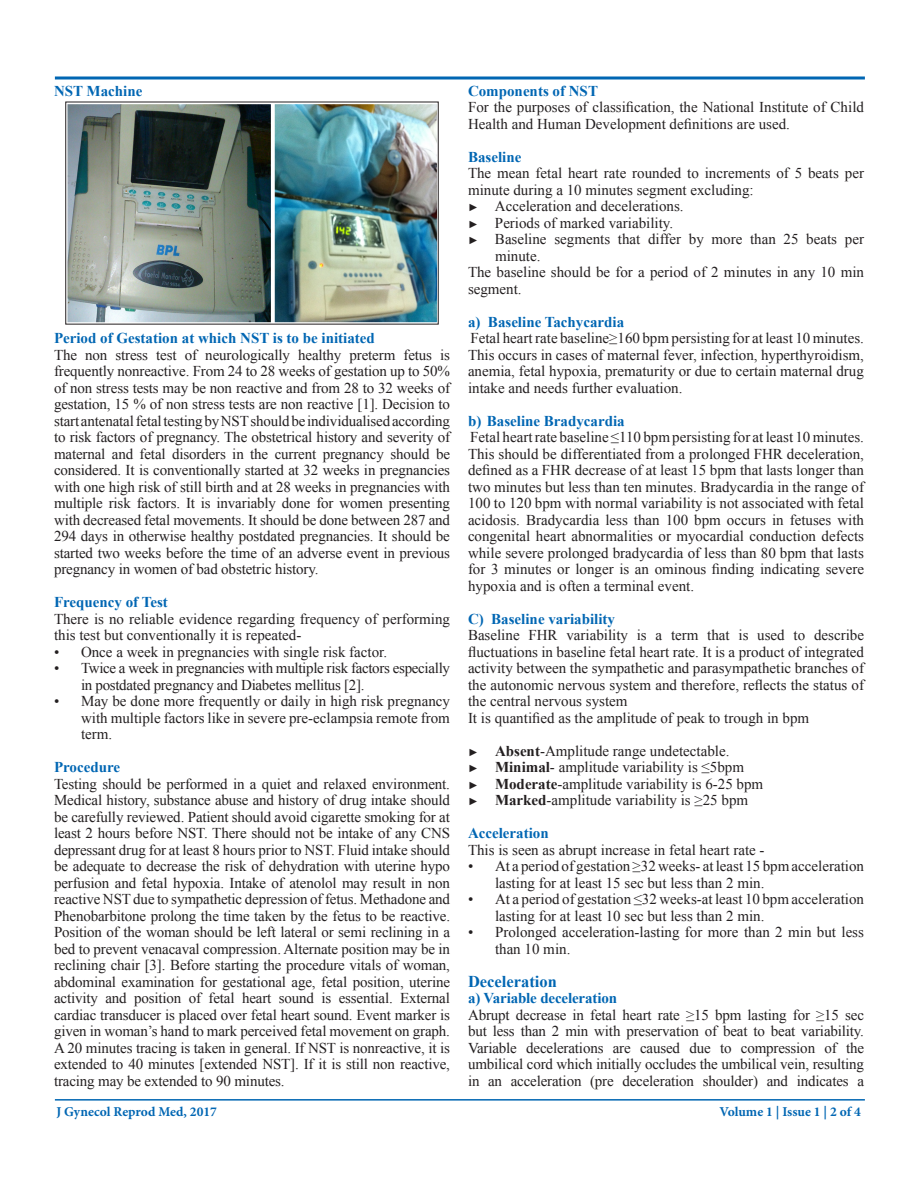
<style>
.page{position:relative;width:918px;height:1188px;background:#fff}
.page>*{position:absolute;margin:0;border:0;box-sizing:border-box;transform-origin:0 0}
.t1{font:700 16.5px "Times New Roman";color:#0166b3}
.t2{font:15px/16.5px "Times New Roman";color:#231f20}
.t3{font:700 15px "Times New Roman";color:#0166b3}
.t4{font:15px/16.5px "Times New Roman";letter-spacing:-.02em;color:#231f20}
.t5{font:700 13.5px "Minion Pro";color:#0166b3}
.s1{font-size:10.5px}
.s2{font-weight:700}
</style>
<div class="page">
<hr style="left:55px;top:1099px;width:810px;height:2px;background:#0166b3">
<svg style="left:54px;top:76px;width:811px;height:4px;background:#408cc5"></svg>
<img style="left:68px;top:104px;width:368px;height:218px">
<p class="t3" style="left:54px;top:80px;width:90px">NST Machine</p>
<p class="t3" style="left:54px;top:328px;width:322px">Period of Gestation at which NST is to be initiated</p>
<p class="t2" style="left:54px;top:346px;width:398px;text-align:justify">The non stress test of neurologically healthy preterm fetus is frequently nonreactive. From 24 to 28 weeks of gestation up to 50% of non stress tests may be non reactive and from 28 to 32 weeks of gestation, 15 % of non stress tests are non reactive [1]. Decision to start antenatal fetal testing by NST should be individualised according to risk factors of pregnancy. The obstetrical history and severity of maternal and fetal disorders in the current pregnancy should be considered. It is conventionally started at 32 weeks in pregnancies with one high risk of still birth and at 28 weeks in pregnancies with multiple risk factors. It is invariably done for women presenting with decreased fetal movements. It should be done between 287 and 294 days in otherwise healthy postdated pregnancies. It should be started two weeks before the time of an adverse event in previous pregnancy in women of bad obstetric history.</p>
<p class="t3" style="left:54px;top:592px;width:115px">Frequency of Test</p>
<p class="t2" style="left:54px;top:610px;width:398px">There is no reliable evidence regarding frequency of performing this test but conventionally it is repeated-</p>
<p class="t2" style="left:54px;top:643px;width:335px">• Once a week in pregnancies with single risk factor.</p>
<p class="t4" style="left:81px;top:660px;width:371px;text-indent:-27px">• Twice a week in pregnancies with multiple risk factors especially in postdated pregnancy and Diabetes mellitus [2].</p>
<p class="t2" style="left:81px;top:693px;width:371px;text-align:justify;text-indent:-27px">• May be done more frequently or daily in high risk pregnancy with multiple factors like in severe pre-eclampsia remote from term.</p>
<p class="t3" style="left:54px;top:757px;width:68px">Procedure</p>
<p class="t2" style="left:54px;top:775px;width:398px;text-align:justify">Testing should be performed in a quiet and relaxed environment.<br>Medical history, substance abuse and history of drug intake should be carefully reviewed. Patient should avoid cigarette smoking for at least 2 hours before NST. There should not be intake of any CNS depressant drug for at least 8 hours prior to NST. Fluid intake should be adequate to decrease the risk of dehydration with uterine hypo perfusion and fetal hypoxia. Intake of atenolol may result in non reactive NST due to sympathetic depression of fetus. Methadone and Phenobarbitone prolong the time taken by the fetus to be reactive.<br>Position of the woman should be left lateral or semi reclining in a bed to prevent venacaval compression. Alternate position may be in reclining chair [3]. Before starting the procedure vitals of woman, abdominal examination for gestational age, fetal position, uterine activity and position of fetal heart sound is essential. External cardiac transducer is placed over fetal heart sound. Event marker is given in woman’s hand to mark perceived fetal movement on graph.<br>A 20 minutes tracing is taken in general. If NST is nonreactive, it is extended to 40 minutes [extended NST]. If it is still non reactive, tracing may be extended to 90 minutes.</p>
<p class="t3" style="left:468px;top:81px;width:132px">Components of NST</p>
<p class="t2" style="left:468px;top:99px;width:398px">For the purposes of classification, the National Institute of Child<br>Health and Human Development definitions are used.</p>
<p class="t3" style="left:468px;top:147px;width:55px">Baseline</p>
<p class="t2" style="left:468px;top:165px;width:398px">The mean fetal heart rate rounded to increments of 5 beats per minute during a 10 minutes segment excluding:</p>
<p class="t2" style="left:468px;top:198px;width:217px"><span class="s1">►</span> Acceleration and decelerations.</p>
<p class="t2" style="left:468px;top:214px;width:207px"><span class="s1">►</span> Periods of marked variability.</p>
<p class="t2" style="left:495px;top:231px;width:370px;text-indent:-27px"><span class="s1">►</span> Baseline segments that differ by more than 25 beats per minute.</p>
<p class="t2" style="left:468px;top:264px;width:398px">The baseline should be for a period of 2 minutes in any 10 min segment.</p>
<p class="t3" style="left:468px;top:312px;width:158px">a) Baseline Tachycardia</p>
<p class="t2" style="left:468px;top:330px;width:398px;text-align:justify">Fetal heart rate baseline≥160 bpm persisting for at least 10 minutes.<br>This occurs in cases of maternal fever, infection, hyperthyroidism, anemia, fetal hypoxia, prematurity or due to certain maternal drug intake and needs further evaluation.</p>
<p class="t3" style="left:468px;top:411px;width:158px">b) Baseline Bradycardia</p>
<p class="t2" style="left:468px;top:429px;width:398px;text-align:justify">Fetal heart rate baseline ≤110 bpm persisting for at least 10 minutes.<br>This should be differentiated from a prolonged FHR deceleration, defined as a FHR decrease of at least 15 bpm that lasts longer than two minutes but less than ten minutes. Bradycardia in the range of 100 to 120 bpm with normal variability is not associated with fetal acidosis. Bradycardia less than 100 bpm occurs in fetuses with congenital heart abnormalities or myocardial conduction defects while severe prolonged bradycardia of less than 80 bpm that lasts for 3 minutes or longer is an ominous finding indicating severe hypoxia and is often a terminal event.</p>
<p class="t3" style="left:468px;top:609px;width:149px">C) Baseline variability</p>
<p class="t2" style="left:468px;top:627px;width:398px;text-align:justify">Baseline FHR variability is a term that is used to describe fluctuations in baseline fetal heart rate. It is a product of integrated activity between the sympathetic and parasympathetic branches of the autonomic nervous system and therefore, reflects the status of the central nervous system</p>
<p class="t2" style="left:468px;top:709px;width:343px">It is quantified as the amplitude of peak to trough in bpm</p>
<p class="t2" style="left:468px;top:742px;width:263px"><span class="s1">►</span> <span class="s2">Absent</span>-Amplitude range undetectable.</p>
<p class="t2" style="left:468px;top:759px;width:278px"><span class="s1">►</span> <span class="s2">Minimal</span>- amplitude variability is ≤5bpm</p>
<p class="t2" style="left:468px;top:775px;width:297px"><span class="s1">►</span> <span class="s2">Moderate</span>-amplitude variability is 6-25 bpm</p>
<p class="t2" style="left:468px;top:792px;width:282px"><span class="s1">►</span> <span class="s2">Marked</span>-amplitude variability is ≥25 bpm</p>
<p class="t3" style="left:468px;top:823px;width:82px">Acceleration</p>
<p class="t2" style="left:468px;top:841px;width:298px">This is seen as abrupt increase in fetal heart rate -</p>
<p class="t2" style="left:495px;top:858px;width:371px;text-indent:-27px">• At a period of gestation ≥32 weeks- at least 15 bpm acceleration lasting for at least 15 sec but less than 2 min.</p>
<p class="t2" style="left:495px;top:891px;width:371px;text-indent:-27px">• At a period of gestation ≤32 weeks-at least 10 bpm acceleration lasting for at least 10 sec but less than 2 min.</p>
<p class="t2" style="left:495px;top:924px;width:370px;text-indent:-27px">• Prolonged acceleration-lasting for more than 2 min but less than 10 min.</p>
<p class="t1" style="left:468px;top:970px;width:90px">Deceleration</p>
<p class="t3" style="left:468px;top:988px;width:151px">a) Variable deceleration</p>
<p class="t2" style="left:468px;top:1006px;width:398px;text-align:justify">Abrupt decrease in fetal heart rate ≥15 bpm lasting for ≥15 sec but less than 2 min with preservation of beat to beat variability.<br>Variable decelerations are caused due to compression of the umbilical cord which initially occludes the umbilical vein, resulting in an acceleration (pre deceleration shoulder) and indicates a</p>
<p class="t5" style="left:56px;top:1102px;width:162px">J Gynecol Reprod Med, 2017</p>
<p class="t5" style="left:719px;top:1102px;width:143px">Volume 1 | Issue 1 | 2 of 4</p>
</div>
